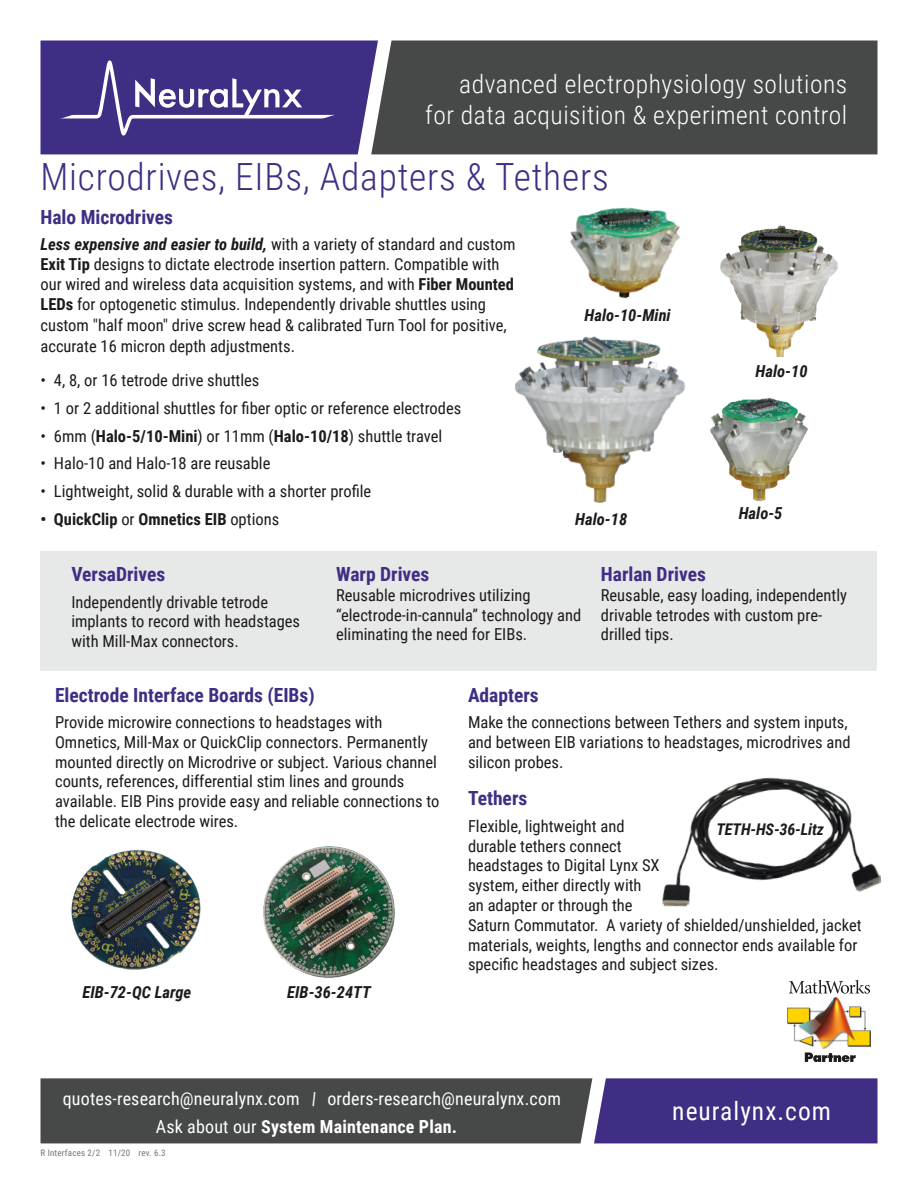
<style>
.page{position:relative;width:918px;height:1188px;background:#fff}
.page>*{position:absolute;margin:0;border:0;box-sizing:border-box;transform-origin:0 0}
.t1{font:300 37.5px "Roboto Condensed";letter-spacing:.02em;color:#402d84}
.t2{font:300 25.5px/30.6px "Roboto Condensed";letter-spacing:.02em;color:#fff;text-align:right}
.t3{font:25.5px "Roboto Condensed";letter-spacing:.04em;color:#fff}
.t4{font:700 19.5px "Roboto Condensed";color:#402d84}
.t5{font:18px/28px "Roboto Condensed";letter-spacing:.01em;color:#fff}
.t6{font:16.5px/19.8px "Roboto Condensed";color:#1c1b1a}
.t7{font:italic 700 16.5px "Roboto Condensed";color:#1c1b1a}
.t8{font:700 16.5px "Roboto Condensed";color:#1c1b1a}
.t9{font:italic 700 16.2px "Roboto Condensed";letter-spacing:-.01em;color:#1c1b1a}
.t10{font:9px "Roboto Condensed";letter-spacing:.02em;color:#747676}
.s1{font-weight:700;font-style:italic}
.s2{font-weight:700}
.s3{font-weight:400}
.s4{font-style:italic}
</style>
<div class="page">
<div style="left:40px;top:551px;width:838px;height:120px;background:#e7e8e8"></div>
<img style="left:710px;top:398px;width:98px;height:103px">
<img style="left:720px;top:225px;width:118px;height:132px">
<img style="left:515px;top:336px;width:171px;height:167px">
<img style="left:71px;top:850px;width:130px;height:120px">
<img style="left:662px;top:777px;width:220px;height:130px">
<img style="left:787px;top:980px;width:84px;height:82px">
<img style="left:570px;top:207px;width:110px;height:92px">
<img style="left:263px;top:846px;width:132px;height:132px">
<svg style="left:40px;top:40px;width:331px;height:114px;background:#52418f"></svg>
<div style="left:371px;top:40px;width:507px;height:114px;background:#474848"></div>
<svg style="left:40px;top:1078px;width:838px;height:65px;background:#48435f"></svg>
<h2 class="t2" style="left:425px;top:68px;width:424px">advanced electrophysiology solutions for data acquisition &amp; experiment control</h2>
<h1 class="t1" style="left:40px;top:151px;width:570px">Microdrives, EIBs, Adapters &amp; Tethers</h1>
<p class="t4" style="left:40px;top:203px;width:134px">Halo Microdrives</p>
<p class="t6" style="left:40px;top:234px;width:477px;line-height:20.2px"><span class="s1">Less expensive and easier to build,</span> with a variety of standard and custom <span class="s2">Exit Tip</span> designs to dictate electrode insertion pattern. Compatible with our wired and wireless data acquisition systems, and with <span class="s2">Fiber Mounted LEDs</span> for optogenetic stimulus. Independently drivable shuttles using custom "half moon" drive screw head &amp; calibrated Turn Tool for positive, accurate 16 micron depth adjustments.</p>
<p class="t6" style="left:40px;top:370px;width:220px">• 4, 8, or 16 tetrode drive shuttles</p>
<p class="t6" style="left:40px;top:398px;width:422px">• 1 or 2 additional shuttles for fiber optic or reference electrodes</p>
<p class="t6" style="left:40px;top:425px;width:403px">• 6mm (<span class="s2">Halo-5/10-Mini</span>) or 11mm (<span class="s2">Halo-10/18</span>) shuttle travel</p>
<p class="t6" style="left:40px;top:453px;width:231px">• Halo-10 and Halo-18 are reusable</p>
<p class="t6" style="left:40px;top:481px;width:332px">• Lightweight, solid &amp; durable with a shorter profile</p>
<p class="t8" style="left:40px;top:508px;width:240px">• QuickClip <span class="s3">or</span> Omnetics EIB <span class="s3">options</span></p>
<p class="t7" style="left:585px;top:303px;width:88px">Halo-10-Mini</p>
<p class="t7" style="left:575px;top:508px;width:53px">Halo-18</p>
<p class="t7" style="left:756px;top:360px;width:53px">Halo-10</p>
<p class="t7" style="left:739px;top:501px;width:45px">Halo-5</p>
<p class="t4" style="left:71px;top:561px;width:95px">VersaDrives</p>
<p class="t6" style="left:71px;top:591px;width:230px">Independently drivable tetrode implants to record with headstages with Mill-Max connectors.</p>
<p class="t4" style="left:336px;top:561px;width:95px">Warp Drives</p>
<p class="t6" style="left:336px;top:585px;width:247px">Reusable microdrives utilizing “electrode-in-cannula” technology and eliminating the need for EIBs.</p>
<p class="t4" style="left:601px;top:561px;width:107px">Harlan Drives</p>
<p class="t6" style="left:601px;top:585px;width:248px">Reusable, easy loading, independently drivable tetrodes with custom pre&shy;drilled tips.</p>
<p class="t4" style="left:55px;top:681px;width:261px">Electrode Interface Boards (EIBs)</p>
<p class="t6" style="left:55px;top:712px;width:386px">Provide microwire connections to headstages with Omnetics, Mill-Max or QuickClip connectors. Permanently mounted directly on Microdrive or subject. Various channel counts, references, differential stim lines and grounds available. EIB Pins provide easy and reliable connections to the delicate electrode wires.</p>
<p class="t7" style="left:83px;top:980px;width:110px">EIB-72-QC Large</p>
<p class="t7" style="left:287px;top:980px;width:85px">EIB-36-24TT</p>
<p class="t4" style="left:468px;top:681px;width:72px">Adapters</p>
<p class="t6" style="left:468px;top:712px;width:384px">Make the connections between Tethers and system inputs, and between EIB variations to headstages, microdrives and silicon probes.</p>
<p class="t4" style="left:468px;top:785px;width:61px">Tethers</p>
<p class="t6" style="left:468px;top:815px;width:395px">Flexible, lightweight and<br>durable tethers connect<br>headstages to Digital Lynx SX<br>system, either directly with<br>an adapter or through the<br>Saturn Commutator. A variety of shielded/unshielded, jacket materials, weights, lengths and connector ends available for specific headstages and subject sizes.</p>
<p class="t9" style="left:716px;top:818px;width:109px">TETH-HS-36-Litz</p>
<p class="t5" style="left:156px;top:1083px;width:407px;text-indent:-93px">quotes-research@neuralynx.com <span class="s4">/</span> orders-research@neuralynx.com<br>Ask about our <span class="s2">System Maintenance Plan.</span></p>
<p class="t10" style="left:40px;top:1147px;width:127px">R Interfaces 2/2 11/20 rev. 6.3</p>
<h2 class="t3" style="left:672px;top:1093px;width:160px">neuralynx.com</h2>
</div>
